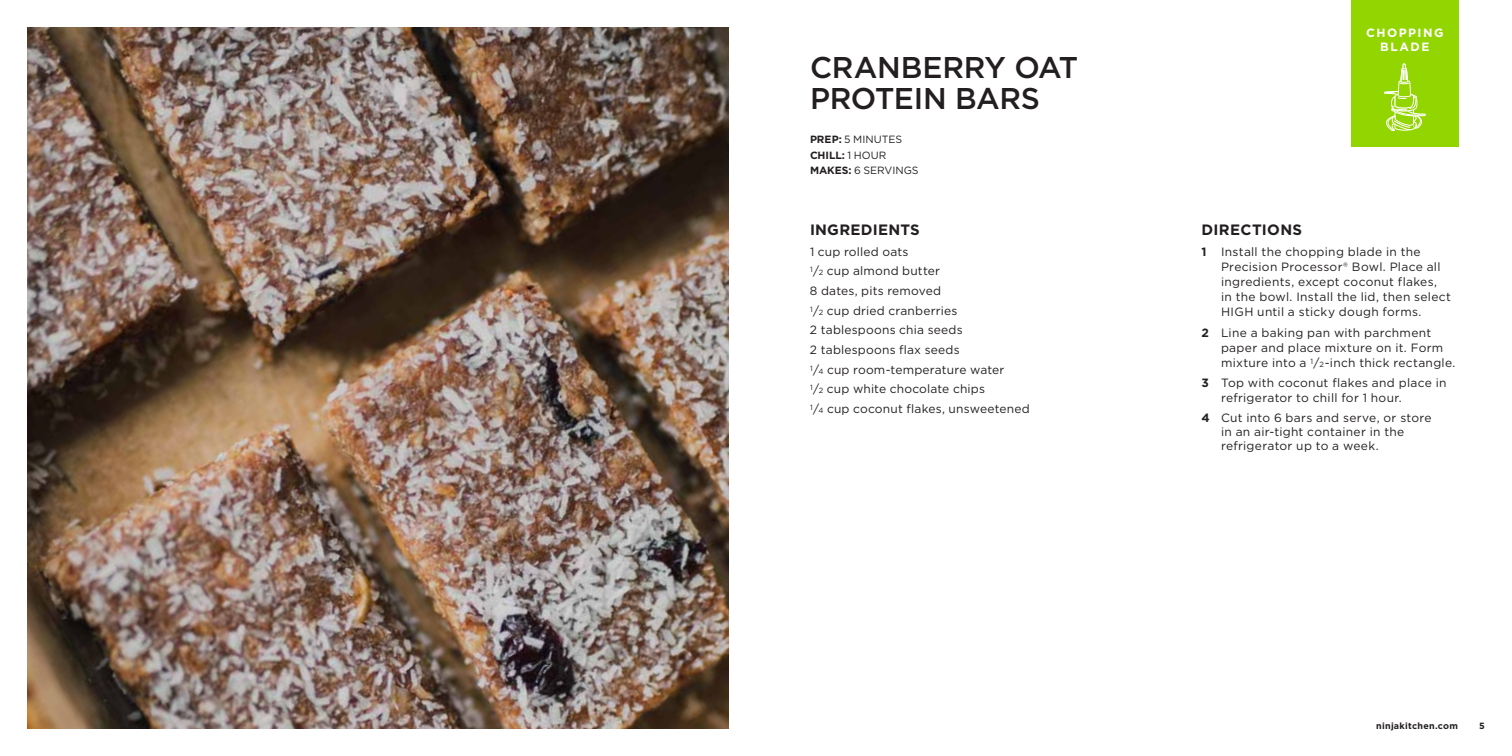
<style>
.page{position:relative;width:1512px;height:756px;background:#fff}
.page>*{position:absolute;margin:0;border:0;box-sizing:border-box;transform-origin:0 0}
.t1{font:500 30px/31.5px "Gotham";letter-spacing:-.015em;color:#231f20}
.t2{font:700 15px "Gotham";letter-spacing:.02em;color:#231f20}
.t3{font:12px/19.6px "Gotham";letter-spacing:.02em;color:#231f20}
.t4{font:700 12px/14.4px "Gotham";letter-spacing:.125em;color:#fff;text-align:center}
.t5{font:10.5px/15.3px "Gotham";color:#231f20}
.t6{font:700 9px "Gotham";letter-spacing:.03em;color:#231f20}
.s1{font-weight:700}
.s2{font-size:7.5px}
</style>
<div class="page">
<img style="left:27px;top:27px;width:702px;height:702px">
<div style="left:1351px;top:0;width:108px;height:147px;background:#93d500"></div>
<svg style="left:1384px;top:64px;width:42px;height:67px"></svg>
<h1 class="t1" style="left:810px;top:51px;width:270px">CRANBERRY OAT<br>PROTEIN BARS</h1>
<p class="t5" style="left:810px;top:132px;width:110px"><span class="s1">PREP:</span> 5 MINUTES<br><span class="s1">CHILL:</span> 1 HOUR<br><span class="s1">MAKES:</span> 6 SERVINGS</p>
<p class="t2" style="left:810px;top:219px;width:111px">INGREDIENTS</p>
<p class="t3" style="left:810px;top:241px;width:221px">1 cup rolled oats<br><sup>1</sup>/<span class="s2">2</span> cup almond butter<br>8 dates, pits removed<br><sup>1</sup>/<span class="s2">2</span> cup dried cranberries<br>2 tablespoons chia seeds<br>2 tablespoons flax seeds<br><sup>1</sup>/<span class="s2">4</span> cup room-temperature water<br><sup>1</sup>/<span class="s2">2</span> cup white chocolate chips<br><sup>1</sup>/<span class="s2">4</span> cup coconut flakes, unsweetened</p>
<p class="t4" style="left:1366px;top:25px;width:79px">CHOPPING<br>BLADE</p>
<p class="t2" style="left:1202px;top:219px;width:102px">DIRECTIONS</p>
<p class="t3" style="left:1221px;top:244px;width:232px;line-height:15px;text-indent:-20px"><span class="s1">1</span> Install the chopping blade in the Precision Processor® Bowl. Place all ingredients, except coconut flakes,<br>in the bowl. Install the lid, then select HIGH until a sticky dough forms.</p>
<p class="t3" style="left:1221px;top:325px;width:236px;line-height:15px;text-indent:-20px"><span class="s1">2</span> Line a baking pan with parchment paper and place mixture on it. Form mixture into a <sup>1</sup>/<span class="s2">2</span>-inch thick rectangle.</p>
<p class="t3" style="left:1221px;top:376px;width:227px;line-height:14.2px;text-indent:-20px"><span class="s1">3</span> Top with coconut flakes and place in refrigerator to chill for 1 hour.</p>
<p class="t3" style="left:1221px;top:410px;width:212px;line-height:14.2px;text-indent:-20px"><span class="s1">4</span> Cut into 6 bars and serve, or store in an air-tight container in the refrigerator up to a week.</p>
<p class="t6" style="left:1376px;top:720px;width:83px">ninjakitchen.com</p>
<p class="t6" style="left:1479px;top:720px;width:7px">5</p>
</div>
